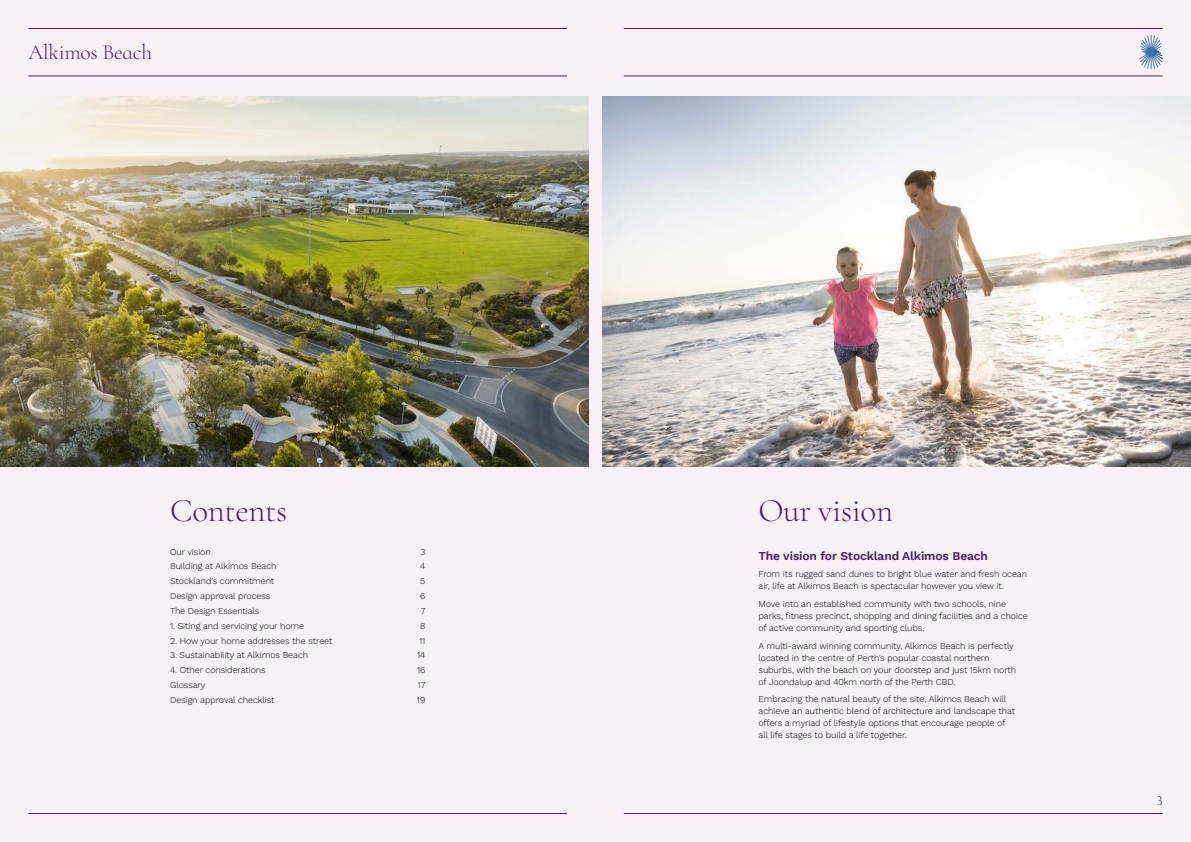
<style>
.page{position:relative;width:1191px;height:842px;background:#fff}
.page>*{position:absolute;margin:0;border:0;box-sizing:border-box;transform-origin:0 0}
.t1{font:300 33px "Cormorant Infant";letter-spacing:-.01em;color:#462066}
.t2{font:300 21.5px "Cormorant Infant";letter-spacing:-.01em;color:#462066}
.t3{font:300 14px "Cormorant Infant";color:#462066}
.t4{font:600 12px "Work Sans";letter-spacing:-.01em;color:#462066}
.t5{font:300 9px/12px "Work Sans";letter-spacing:-.01em;color:#000}
</style>
<div class="page">
<div style="left:0;top:0;width:595px;height:842px;background:#f9eff7"></div>
<div style="left:595px;top:0;width:596px;height:842px;background:#f9eff7"></div>
<img style="left:602px;top:96px;width:589px;height:370px">
<img style="left:0;top:96px;width:588px;height:370px">
<hr style="left:28px;top:813px;width:539px;height:1px;background:#462066">
<hr style="left:624px;top:813px;width:538px;height:1px;background:#462066">
<hr style="left:28px;top:28px;width:539px;height:1px;background:#462066">
<hr style="left:28px;top:76px;width:539px;height:1px;background:#462066">
<hr style="left:624px;top:28px;width:538px;height:1px;background:#462066">
<hr style="left:624px;top:76px;width:538px;height:1px;background:#462066">
<svg style="left:1139px;top:35px;width:23px;height:34px"></svg>
<h2 class="t2" style="left:28px;top:39px;width:125px">Alkimos Beach</h2>
<h1 class="t1" style="left:170px;top:490px;width:118px">Contents</h1>
<h1 class="t1" style="left:758px;top:490px;width:136px">Our vision</h1>
<p class="t5" style="left:170px;top:545px;width:42px">Our vision</p>
<p class="t5" style="left:420px;top:545px;width:6px">3</p>
<p class="t5" style="left:170px;top:560px;width:108px">Building at Alkimos Beach</p>
<p class="t5" style="left:420px;top:560px;width:7px">4</p>
<p class="t5" style="left:170px;top:575px;width:106px">Stockland’s commitment</p>
<p class="t5" style="left:420px;top:575px;width:7px">5</p>
<p class="t5" style="left:170px;top:590px;width:102px">Design approval process</p>
<p class="t5" style="left:420px;top:590px;width:7px">6</p>
<p class="t5" style="left:170px;top:604px;width:91px">The Design Essentials</p>
<p class="t5" style="left:421px;top:604px;width:6px">7</p>
<p class="t5" style="left:170px;top:619px;width:135px">1. Siting and servicing your home</p>
<p class="t5" style="left:420px;top:619px;width:7px">8</p>
<p class="t5" style="left:170px;top:634px;width:164px">2. How your home addresses the street</p>
<p class="t5" style="left:419px;top:634px;width:8px">11</p>
<p class="t5" style="left:170px;top:649px;width:139px">3. Sustainability at Alkimos Beach</p>
<p class="t5" style="left:417px;top:649px;width:10px">14</p>
<p class="t5" style="left:170px;top:664px;width:97px">4. Other considerations</p>
<p class="t5" style="left:417px;top:664px;width:10px">16</p>
<p class="t5" style="left:170px;top:678px;width:37px">Glossary</p>
<p class="t5" style="left:418px;top:678px;width:9px">17</p>
<p class="t5" style="left:170px;top:693px;width:106px">Design approval checklist</p>
<p class="t5" style="left:417px;top:693px;width:10px">19</p>
<h3 class="t4" style="left:758px;top:546px;width:231px">The vision for Stockland Alkimos Beach</h3>
<p class="t5" style="left:758px;top:568px;width:270px">From its rugged sand dunes to bright blue water and fresh ocean air, life at Alkimos Beach is spectacular however you view it.</p>
<p class="t5" style="left:758px;top:598px;width:271px">Move into an established community with two schools, nine parks, fitness precinct, shopping and dining facilities and a choice of active community and sporting clubs.</p>
<p class="t5" style="left:758px;top:639px;width:259px">A multi-award winning community, Alkimos Beach is perfectly located in the centre of Perth’s popular coastal northern suburbs, with the beach on your doorstep and just 15km north of Joondalup and 40km north of the Perth CBD.</p>
<p class="t5" style="left:758px;top:693px;width:258px">Embracing the natural beauty of the site, Alkimos Beach will achieve an authentic blend of architecture and landscape that offers a myriad of lifestyle options that encourage people of all life stages to build a life together.</p>
<h3 class="t3" style="left:1156px;top:792px;width:8px">3</h3>
</div>
